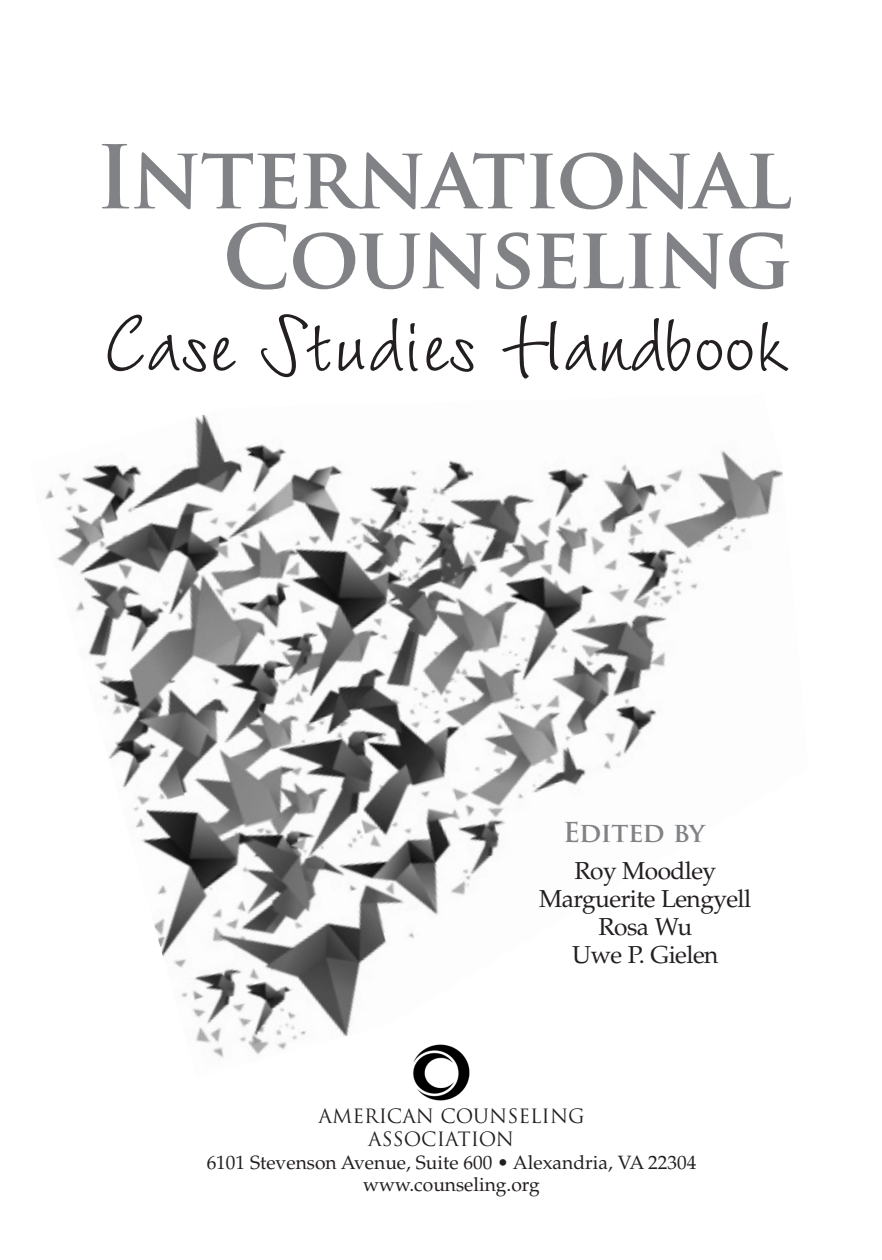
<style>
.page{position:relative;width:882px;height:1260px;background:#fff}
.page>*{position:absolute;margin:0;border:0;box-sizing:border-box;transform-origin:0 0}
.t1{font:115.15px "Wiesbaden Swing LT Std";letter-spacing:.005em;color:#231f20}
.t2{font:700 85.4px/79.8px "Trajan Pro";letter-spacing:-.02em;color:#808285;text-align:right}
.t3{font:700 26.78px "Trajan Pro";letter-spacing:-.025em;color:#808285}
.t4{font:24.5px "Palatino LT Std";letter-spacing:-.025em;color:#231f20}
._01_Body_Text{font:19.25px "Palatino LT Std";color:#231f20}
._01_Body_Text-2{font:19.25px/22.8px "Trajan Pro";color:#231f20}
</style>
<div class="page">
<img style="left:45px;top:414px;width:738px;height:644px">
<img style="left:409px;top:1042px;width:64px;height:59px">
<p class="t2" style="left:95px;top:138px;width:698px">International<br>Counseling</p>
<p class="t1" style="left:103px;top:279px;width:686px">Case Studies Handbook</p>
<p class="t3" style="left:563px;top:816px;width:143px">Edited by</p>
<p class="t4" style="left:574px;top:856px;width:143px">Roy Moodley</p>
<p class="t4" style="left:539px;top:884px;width:214px">Marguerite Lengyell</p>
<p class="t4" style="left:599px;top:912px;width:95px">Rosa Wu</p>
<p class="t4" style="left:572px;top:940px;width:148px">Uwe P. Gielen</p>
<p class="_01_Body_Text-2" style="left:368px;top:1105px;width:218px;text-indent:-50px">AMERICAN COUNSELING<br>ASSOCIATION</p>
<p class="_01_Body_Text" style="left:207px;top:1151px;width:491px">6101 Stevenson Avenue, Suite 600 • Alexandria, VA 22304</p>
<p class="_01_Body_Text" style="left:363px;top:1173px;width:178px">www.counseling.org</p>
</div>
